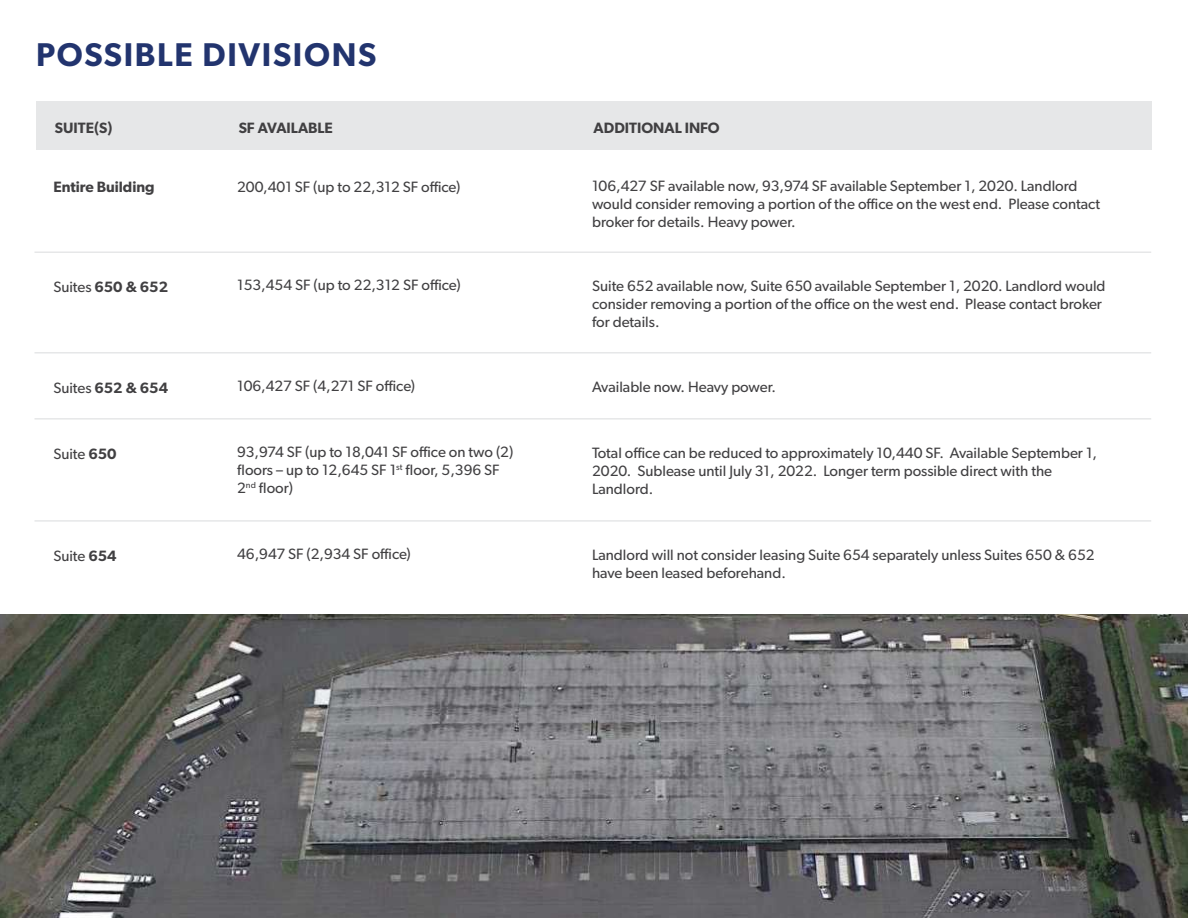
<style>
.page{position:relative;width:1188px;height:918px;background:#fff}
.page>*{position:absolute;margin:0;border:0;box-sizing:border-box;transform-origin:0 0}
.t1{font:600 33px "Gibson";letter-spacing:.05em;color:#22346e}
.t2{font:15px/18px "Gibson";color:#414042}
.t3{font:600 15px "Gibson";color:#414042}
.s1{font-weight:400}
.s2{font-weight:600}
</style>
<div class="page">
<div style="left:36px;top:101px;width:1115px;height:49px;background:#e6e7e8"></div>
<hr style="left:34px;top:251px;width:1117px;height:2px;background:#e6e7e8">
<hr style="left:34px;top:352px;width:1117px;height:2px;background:#e6e7e8">
<hr style="left:34px;top:418px;width:1117px;height:2px;background:#e6e7e8">
<hr style="left:34px;top:520px;width:1117px;height:2px;background:#e6e7e8">
<img style="left:0;top:615px;width:1188px;height:303px">
<h1 class="t1" style="left:36px;top:35px;width:342px">POSSIBLE DIVISIONS</h1>
<p class="t3" style="left:55px;top:119px;width:59px">SUITE(S)</p>
<p class="t3" style="left:239px;top:119px;width:96px">SF AVAILABLE</p>
<p class="t3" style="left:594px;top:119px;width:128px">ADDITIONAL INFO</p>
<p class="t3" style="left:53px;top:177px;width:103px">Entire Building</p>
<p class="t2" style="left:237px;top:177px;width:225px">200,401 SF (up to 22,312 SF office)</p>
<p class="t2" style="left:592px;top:176px;width:509px">106,427 SF available now, 93,974 SF available September 1, 2020. Landlord would consider removing a portion of the office on the west end. Please contact broker for details. Heavy power.</p>
<p class="t3" style="left:53px;top:278px;width:116px"><span class="s1">Suites</span> 650 &amp; 652</p>
<p class="t2" style="left:237px;top:276px;width:225px">153,454 SF (up to 22,312 SF office)</p>
<p class="t2" style="left:592px;top:277px;width:515px">Suite 652 available now, Suite 650 available September 1, 2020. Landlord would consider removing a portion of the office on the west end. Please contact broker for details.</p>
<p class="t3" style="left:53px;top:379px;width:116px"><span class="s1">Suites</span> 652 &amp; 654</p>
<p class="t2" style="left:237px;top:376px;width:179px">106,427 SF (4,271 SF office)</p>
<p class="t2" style="left:592px;top:377px;width:185px">Available now. Heavy power.</p>
<p class="t2" style="left:53px;top:444px;width:65px">Suite <span class="s2">650</span></p>
<p class="t2" style="left:237px;top:443px;width:278px">93,974 SF (up to 18,041 SF office on two (2) floors – up to 12,645 SF 1<sup>st</sup> floor, 5,396 SF<br>2<sup>nd</sup> floor)</p>
<p class="t2" style="left:592px;top:443px;width:506px">Total office can be reduced to approximately 10,440 SF. Available September 1,<br>2020. Sublease until July 31, 2022. Longer term possible direct with the<br>Landlord.</p>
<p class="t2" style="left:53px;top:546px;width:65px">Suite <span class="s2">654</span></p>
<p class="t2" style="left:237px;top:545px;width:175px">46,947 SF (2,934 SF office)</p>
<p class="t2" style="left:592px;top:546px;width:504px">Landlord will not consider leasing Suite 654 separately unless Suites 650 &amp; 652 have been leased beforehand.</p>
</div>
